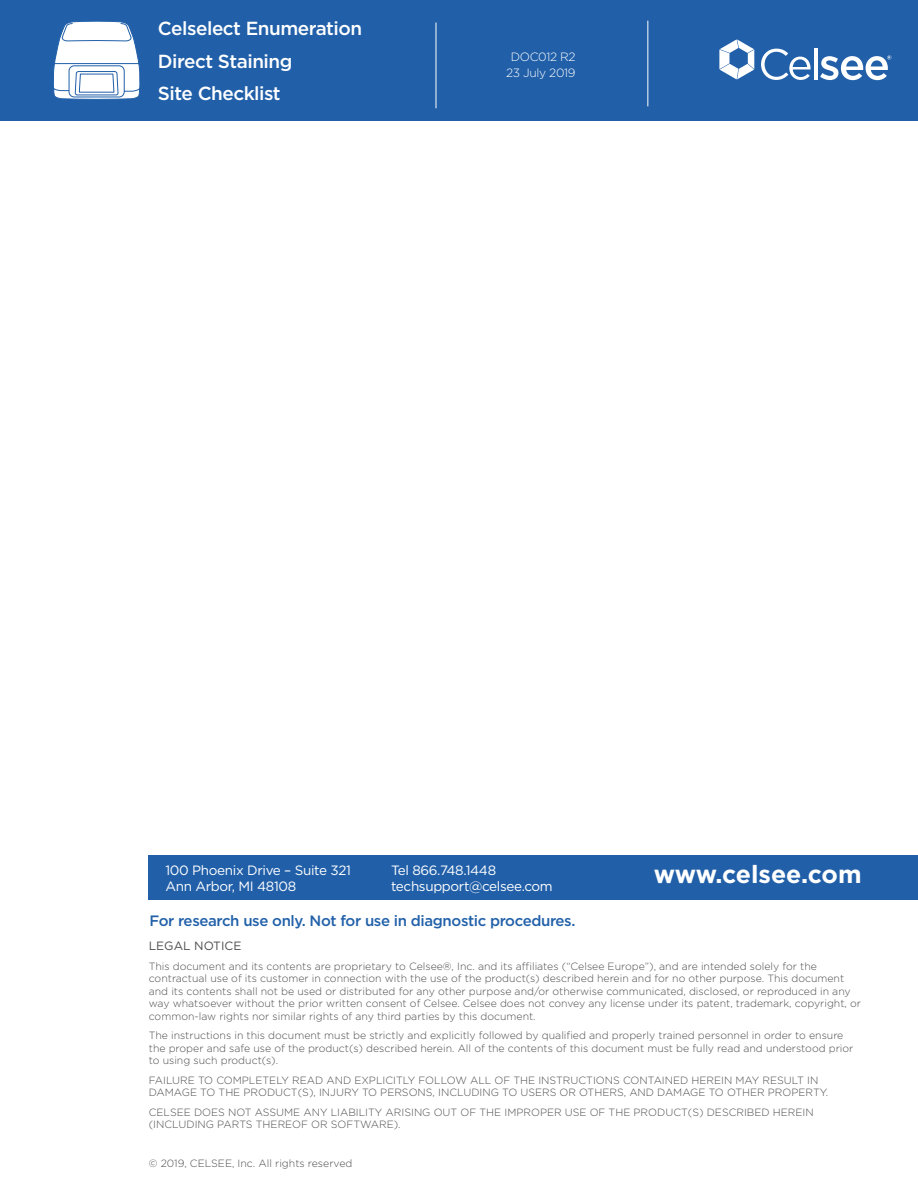
<style>
.page{position:relative;width:918px;height:1188px;background:#fff}
.page>*{position:absolute;margin:0;border:0;box-sizing:border-box;transform-origin:0 0}
.t1{font:700 24.75px "Gotham";color:#fff}
.t2{font:500 18.9px/32.4px "Gotham";letter-spacing:-.025em;color:#fff}
.t3{font:500 15px "Gotham";letter-spacing:-.025em;color:#2160a9}
.t4{font:13.5px/16.5px "Gotham";letter-spacing:-.025em;color:#fff}
.t5{font:300 12px/16.5px "Gotham";letter-spacing:-.025em;color:#fff;text-align:center}
.t6{font:12px "Gotham";color:#4d4d4f}
.t7{font:300 10.5px/12.6px "Gotham";color:#4d4d4f}
</style>
<div class="page">
<div style="left:0;top:0;width:918px;height:121px;background:#2160a9"></div>
<svg style="left:761px;top:49px;width:50px;height:31px"></svg>
<hr style="left:814px;top:48px;width:3px;height:31px;background:#fff">
<svg style="left:719px;top:39px;width:35px;height:40px"></svg>
<svg style="left:820px;top:55px;width:71px;height:25px"></svg>
<svg style="left:53px;top:21px;width:87px;height:79px;background:#cfdcec"></svg>
<div style="left:148px;top:856px;width:770px;height:44px;background:#2160a9"></div>
<hr style="left:647px;top:21px;width:1px;height:85px;background:#fff">
<hr style="left:436px;top:23px;width:1px;height:85px;background:#fff">
<h2 class="t2" style="left:158px;top:12px;width:206px">Celselect Enumeration<br>Direct Staining<br>Site Checklist</h2>
<p class="t5" style="left:506px;top:48px;width:71px">DOC012 R2<br>23 July 2019</p>
<p class="t4" style="left:165px;top:862px;width:187px">100 Phoenix Drive – Suite 321<br>Ann Arbor, MI 48108</p>
<p class="t4" style="left:391px;top:862px;width:163px">Tel 866.748.1448 techsupport@celsee.com</p>
<h1 class="t1" style="left:654px;top:860px;width:209px">www.celsee.com</h1>
<h3 class="t3" style="left:149px;top:911px;width:427px">For research use only. Not for use in diagnostic procedures.</h3>
<p class="t6" style="left:149px;top:938px;width:94px">LEGAL NOTICE</p>
<p class="t7" style="left:149px;top:959px;width:714px">This document and its contents are proprietary to Celsee®, Inc. and its affiliates (“Celsee Europe”), and are intended solely for the contractual use of its customer in connection with the use of the product(s) described herein and for no other purpose. This document and its contents shall not be used or distributed for any other purpose and/or otherwise communicated, disclosed, or reproduced in any way whatsoever without the prior written consent of Celsee. Celsee does not convey any license under its patent, trademark, copyright, or common-law rights nor similar rights of any third parties by this document.</p>
<p class="t7" style="left:149px;top:1029px;width:706px">The instructions in this document must be strictly and explicitly followed by qualified and properly trained personnel in order to ensure the proper and safe use of the product(s) described herein. All of the contents of this document must be fully read and understood prior to using such product(s).</p>
<p class="t7" style="left:149px;top:1074px;width:681px">FAILURE TO COMPLETELY READ AND EXPLICITLY FOLLOW ALL OF THE INSTRUCTIONS CONTAINED HEREIN MAY RESULT IN<br>DAMAGE TO THE PRODUCT(S), INJURY TO PERSONS, INCLUDING TO USERS OR OTHERS, AND DAMAGE TO OTHER PROPERTY.</p>
<p class="t7" style="left:149px;top:1106px;width:666px">CELSEE DOES NOT ASSUME ANY LIABILITY ARISING OUT OF THE IMPROPER USE OF THE PRODUCT(S) DESCRIBED HEREIN (INCLUDING PARTS THEREOF OR SOFTWARE).</p>
<p class="t7" style="left:149px;top:1157px;width:205px">© 2019, CELSEE, Inc. All rights reserved</p>
</div>
